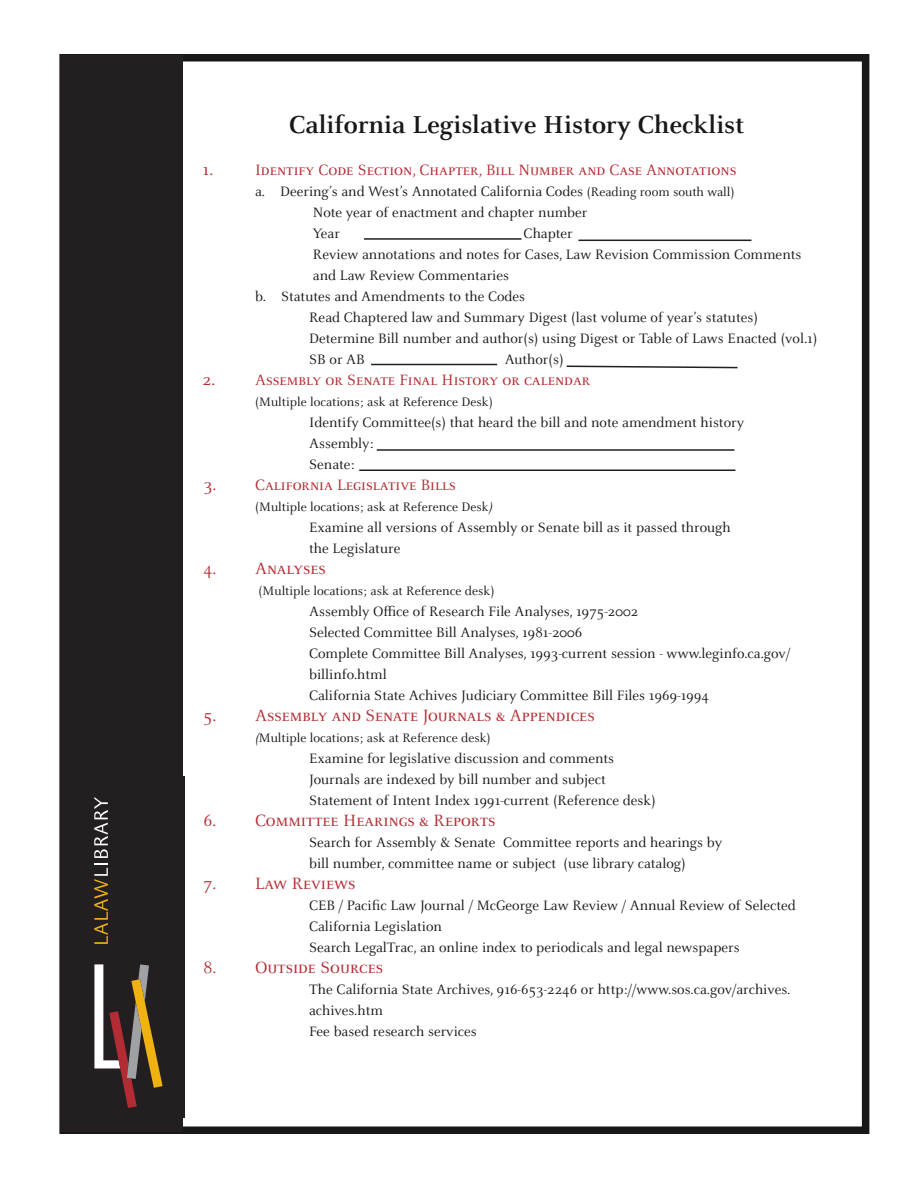
<style>
.page{position:relative;width:918px;height:1188px;background:#fff}
.page>*{position:absolute;margin:0;border:0;box-sizing:border-box;transform-origin:0 0}
.t1{font:700 27px "Celeste OT";color:#181818}
.t2{font:18px "Celeste OT";color:#b32b33}
.t3{font:16.5px "Celeste OT";color:#b32b33}
.t4{font:15px/21px "Celeste OT";color:#181818}
.t5{font:13.5px "Celeste OT";color:#181818}
.s1{font-size:18px}
.s2{font-size:13.5px}
.s3{font-style:italic}
</style>
<div class="page">
<div style="left:59px;top:54px;width:810px;height:1080px;border:8px solid #181818"></div>
<div style="left:61px;top:56px;width:122px;height:1076px;background:#231f20"></div>
<div style="left:71px;top:776px;width:113px;height:342px;background:#231f20"></div>
<svg style="left:94px;top:964px;width:69px;height:144px"></svg>
<svg style="left:94px;top:797px;width:14px;height:147px"></svg>
<hr style="left:377px;top:449px;width:358px;height:2px;background:#231f20">
<hr style="left:359px;top:470px;width:376px;height:1px;background:#231f20">
<hr style="left:371px;top:364px;width:126px;height:1px;background:#231f20">
<hr style="left:364px;top:238px;width:157px;height:2px;background:#231f20">
<hr style="left:578px;top:240px;width:173px;height:1px;background:#231f20">
<svg style="left:566px;top:365px;width:172px;height:4px"></svg>
<h1 class="t1" style="left:289px;top:109px;width:457px">California Legislative History Checklist</h1>
<p class="t3" style="left:203px;top:161px;width:535px"><span class="s1">1.</span> Identify Code Section, Chapter, Bill Number and Case Annotations</p>
<p class="t4" style="left:312px;top:181px;width:424px;text-indent:-57px">a. Deering’s and West’s Annotated California Codes <span class="s2">(Reading room south wall)<br></span>Note year of enactment and chapter number<br>Year</p>
<p class="t4" style="left:524px;top:223px;width:51px">Chapter</p>
<p class="t4" style="left:313px;top:244px;width:490px">Review annotations and notes for Cases, Law Revision Commission Comments</p>
<p class="t4" style="left:313px;top:265px;width:198px">and Law Review Commentaries</p>
<p class="t4" style="left:255px;top:286px;width:272px">b. Statutes and Amendments to the Codes</p>
<p class="t4" style="left:309px;top:307px;width:450px">Read Chaptered law and Summary Digest (last volume of year’s statutes)</p>
<p class="t4" style="left:309px;top:328px;width:510px">Determine Bill number and author(s) using Digest or Table of Laws Enacted (vol.1)</p>
<p class="t4" style="left:309px;top:349px;width:57px">SB or AB</p>
<p class="t4" style="left:505px;top:349px;width:60px">Author(s)</p>
<p class="t3" style="left:203px;top:371px;width:389px"><span class="s1">2.</span> Assembly or Senate Final History or calendar</p>
<p class="t5" style="left:255px;top:394px;width:239px">(Multiple locations; ask at Reference Desk)</p>
<p class="t4" style="left:309px;top:412px;width:437px">Identify Committee(s) that heard the bill and note amendment history<br>Assembly:<br>Senate:</p>
<p class="t3" style="left:204px;top:476px;width:254px"><span class="s1">3.</span> California Legislative Bills</p>
<p class="t5" style="left:255px;top:499px;width:239px">(Multiple locations; ask at Reference Desk<span class="s3">)</span></p>
<p class="t4" style="left:309px;top:517px;width:423px">Examine all versions of Assembly or Senate bill as it passed through the Legislature</p>
<p class="t2" style="left:204px;top:558px;width:124px">4. Analyses</p>
<p class="t5" style="left:259px;top:583px;width:237px">(Multiple locations; ask at Reference desk)</p>
<p class="t4" style="left:309px;top:601px;width:483px">Assembly Office of Research File Analyses, 1975-2002<br>Selected Committee Bill Analyses, 1981-2006<br>Complete Committee Bill Analyses, 1993-current session - www.leginfo.ca.gov/ billinfo.html<br>California State Achives Judiciary Committee Bill Files 1969-1994</p>
<p class="t2" style="left:204px;top:705px;width:393px">5. Assembly and Senate Journals &amp; Appendices</p>
<p class="t5" style="left:255px;top:730px;width:237px"><span class="s3">(</span>Multiple locations; ask at Reference desk)</p>
<p class="t4" style="left:309px;top:748px;width:348px">Examine for legislative discussion and comments<br>Journals are indexed by bill number and subject<br>Statement of Intent Index 1991-current (Reference desk)</p>
<p class="t2" style="left:204px;top:810px;width:294px">6. Committee Hearings &amp; Reports</p>
<p class="t4" style="left:309px;top:832px;width:415px">Search for Assembly &amp; Senate Committee reports and hearings by bill number, committee name or subject (use library catalog)</p>
<p class="t2" style="left:204px;top:873px;width:153px">7. Law Reviews</p>
<p class="t4" style="left:309px;top:895px;width:488px">CEB / Pacific Law Journal / McGeorge Law Review / Annual Review of Selected<br>California Legislation<br>Search LegalTrac, an online index to periodicals and legal newspapers</p>
<p class="t2" style="left:204px;top:957px;width:181px">8. Outside Sources</p>
<p class="t4" style="left:309px;top:979px;width:483px">The California State Archives, 916-653-2246 or http://www.sos.ca.gov/archives. achives.htm<br>Fee based research services</p>
</div>
